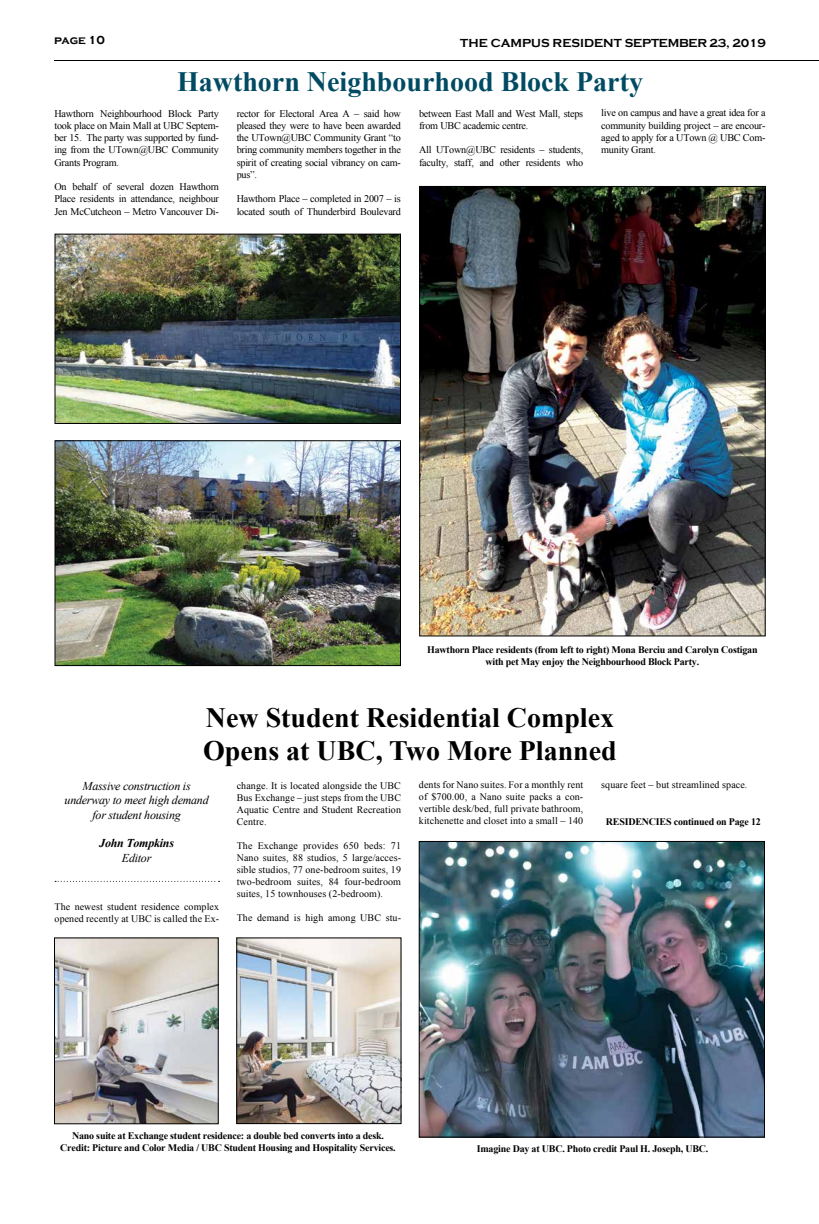
<style>
.page{position:relative;width:819px;height:1224px;background:#fff}
.page>*{position:absolute;margin:0;border:0;box-sizing:border-box;transform-origin:0 0}
.t1{font:700 28px/33.6px "Times New Roman";color:#000}
.t2{font:700 28px "Times New Roman";color:#004b63}
.t3{font:italic 12px/14.4px "Times New Roman";letter-spacing:-.02em;color:#000;text-align:center}
.t4{font:700 12px "Copperplate Gothic";letter-spacing:-.02em;color:#000}
.t5{font:italic 700 12px "Times New Roman";letter-spacing:-.02em;color:#000}
.t6{font:10.2px/12.2px "Times New Roman";letter-spacing:-.02em;color:#000;text-align:justify}
.t7{font:10px/12px "Times New Roman";letter-spacing:.01em;color:#000;text-align:justify}
.t8{font:700 10px/12px "Times New Roman";letter-spacing:-.02em;color:#000;text-align:center}
</style>
<div class="page">
<hr style="left:54px;top:60px;width:765px;height:1px;background:#000">
<img style="left:421px;top:188px;width:343px;height:446px">
<div style="left:419px;top:186px;width:347px;height:450px;border:1px solid #000"></div>
<img style="left:57px;top:442px;width:342px;height:222px">
<div style="left:55px;top:440px;width:346px;height:226px;border:1px solid #000"></div>
<img style="left:57px;top:236px;width:342px;height:186px">
<div style="left:55px;top:234px;width:346px;height:190px;border:1px solid #000"></div>
<svg style="left:55px;top:881px;width:165px;height:1px"></svg>
<img style="left:56px;top:939px;width:161px;height:183px">
<div style="left:54px;top:937px;width:165px;height:187px;border:1px solid #000"></div>
<img style="left:421px;top:843px;width:342px;height:293px">
<div style="left:419px;top:841px;width:346px;height:297px;border:1px solid #000"></div>
<img style="left:238px;top:939px;width:162px;height:183px">
<div style="left:236px;top:937px;width:166px;height:187px;border:1px solid #000"></div>
<p class="t4" style="left:54px;top:34px;width:53px">page 10</p>
<p class="t4" style="left:460px;top:37px;width:307px">THE CAMPUS RESIDENT SEPTEMBER 23, 2019</p>
<h1 class="t2" style="left:177px;top:62px;width:467px">Hawthorn Neighbourhood Block Party</h1>
<p class="t6" style="left:54px;top:107px;width:166px">Hawthorn Neighbourhood Block Party took place on Main Mall at UBC Septem&shy;ber 15. The party was supported by fund&shy;ing from the UTown@UBC Community Grants Program.</p>
<p class="t6" style="left:54px;top:180px;width:166px">On behalf of several dozen Hawthorn Place residents in attendance, neighbour Jen McCutcheon – Metro Vancouver Di-</p>
<p class="t6" style="left:601px;top:107px;width:166px">live on campus and have a great idea for a community building project – are encour&shy;aged to apply for a UTown @ UBC Com&shy;munity Grant.</p>
<p class="t6" style="left:237px;top:107px;width:166px">rector for Electoral Area A – said how pleased they were to have been awarded the UTown@UBC Community Grant “to bring community members together in the spirit of creating social vibrancy on cam&shy;pus”.</p>
<p class="t6" style="left:237px;top:193px;width:166px">Hawthorn Place – completed in 2007 – is located south of Thunderbird Boulevard</p>
<p class="t6" style="left:419px;top:107px;width:166px">between East Mall and West Mall, steps from UBC academic centre.</p>
<p class="t6" style="left:419px;top:144px;width:166px">All UTown@UBC residents – students, faculty, staff, and other residents who</p>
<p class="t8" style="left:427px;top:643px;width:332px">Hawthorn Place residents (from left to right) Mona Berciu and Carolyn Costigan with pet May enjoy the Neighbourhood Block Party.</p>
<h1 class="t1" style="left:203px;top:700px;width:415px">New Student Residential Complex<br>Opens at UBC, Two More Planned</h1>
<p class="t3" style="left:65px;top:778px;width:146px">Massive construction is underway to meet high demand for student housing</p>
<p class="t5" style="left:99px;top:835px;width:76px">John Tompkins</p>
<p class="t3" style="left:122px;top:850px;width:31px">Editor</p>
<p class="t7" style="left:419px;top:779px;width:166px">dents for Nano suites. For a monthly rent of $700.00, a Nano suite packs a con&shy;vertible desk/bed, full private bathroom, kitchenette and closet into a small – 140</p>
<p class="t7" style="left:601px;top:779px;width:148px">square feet – but streamlined space.</p>
<p class="t7" style="left:237px;top:780px;width:166px">change. It is located alongside the UBC Bus Exchange – just steps from the UBC Aquatic Centre and Student Recreation Centre.</p>
<p class="t7" style="left:237px;top:840px;width:166px">The Exchange provides 650 beds: 71<br>Nano suites, 88 studios, 5 large/acces&shy;sible studios, 77 one-bedroom suites, 19 two-bedroom suites, 84 four-bedroom suites, 15 townhouses (2-bedroom).</p>
<p class="t7" style="left:237px;top:912px;width:166px">The demand is high among UBC stu-</p>
<p class="t8" style="left:606px;top:815px;width:156px">RESIDENCIES continued on Page 12</p>
<p class="t7" style="left:55px;top:900px;width:166px">The newest student residence complex opened recently at UBC is called the Ex-</p>
<p class="t8" style="left:60px;top:1129px;width:337px">Nano suite at Exchange student residence: a double bed converts into a desk.<br>Credit: Picture and Color Media / UBC Student Housing and Hospitality Services.</p>
<p class="t8" style="left:477px;top:1142px;width:233px">Imagine Day at UBC. Photo credit Paul H. Joseph, UBC.</p>
</div>
